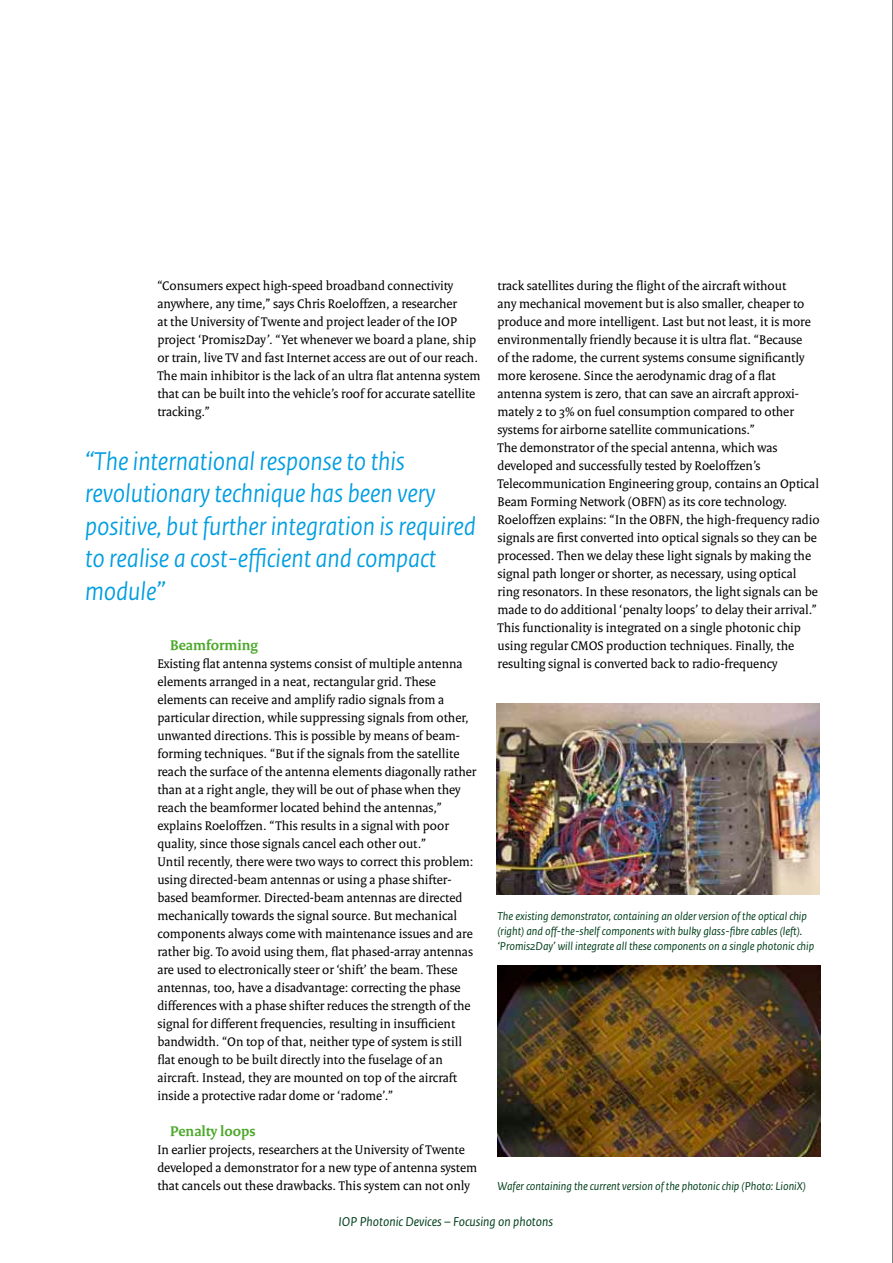
<style>
.page{position:relative;width:893px;height:1263px;background:#fff}
.page>*{position:absolute;margin:0;border:0;box-sizing:border-box;transform-origin:0 0}
.t1{font:italic 27px/32.4px "Rijksoverheid Sans Heading";color:#009de0}
.t2{font:700 15px "Rijksoverheid Serif";color:#4ba829}
.t3{font:13.5px/18px "Rijksoverheid Serif";color:#000}
.t4{font:italic 13.5px "Rijksoverheid Sans Text";color:#003f1b}
.t5{font:italic 12px/15px "Rijksoverheid Sans Text";color:#003f1b}
</style>
<div class="page">
<img style="left:496px;top:704px;width:323px;height:191px">
<img style="left:497px;top:966px;width:324px;height:191px">
<hr style="left:892px;top:0;width:1px;height:1263px;background:#000">
<p class="t3" style="left:157px;top:276px;width:325px">“Consumers expect high-speed broadband connectivity anywhere, any time,” says Chris Roeloffzen, a researcher<br>at the University of Twente and project leader of the IOP project ‘Promis2Day’. “Yet whenever we board a plane, ship or train, live TV and fast Internet access are out of our reach.<br>The main inhibitor is the lack of an ultra flat antenna system that can be built into the vehicle’s roof for accurate satellite tracking.”</p>
<h1 class="t1" style="left:85px;top:445px;width:392px">“The international response to this revolutionary technique has been very positive, but further integration is required to realise a cost-efficient and compact module”</h1>
<p class="t2" style="left:170px;top:636px;width:89px">Beamforming</p>
<p class="t3" style="left:157px;top:654px;width:321px">Existing flat antenna systems consist of multiple antenna elements arranged in a neat, rectangular grid. These elements can receive and amplify radio signals from a particular direction, while suppressing signals from other, unwanted directions. This is possible by means of beam&shy;forming techniques. “But if the signals from the satellite reach the surface of the antenna elements diagonally rather than at a right angle, they will be out of phase when they reach the beamformer located behind the antennas,” explains Roeloffzen. “This results in a signal with poor quality, since those signals cancel each other out.”<br>Until recently, there were two ways to correct this problem: using directed-beam antennas or using a phase shifter&shy;based beamformer. Directed-beam antennas are directed mechanically towards the signal source. But mechanical components always come with maintenance issues and are rather big. To avoid using them, flat phased-array antennas are used to electronically steer or ‘shift’ the beam. These antennas, too, have a disadvantage: correcting the phase differences with a phase shifter reduces the strength of the signal for different frequencies, resulting in insufficient bandwidth. “On top of that, neither type of system is still flat enough to be built directly into the fuselage of an aircraft. Instead, they are mounted on top of the aircraft inside a protective radar dome or ‘radome’.”</p>
<p class="t2" style="left:170px;top:1122px;width:87px">Penalty loops</p>
<p class="t3" style="left:157px;top:1140px;width:321px">In earlier projects, researchers at the University of Twente developed a demonstrator for a new type of antenna system that cancels out these drawbacks. This system can not only</p>
<p class="t3" style="left:497px;top:276px;width:324px">track satellites during the flight of the aircraft without<br>any mechanical movement but is also smaller, cheaper to produce and more intelligent. Last but not least, it is more environmentally friendly because it is ultra flat. “Because<br>of the radome, the current systems consume significantly more kerosene. Since the aerodynamic drag of a flat antenna system is zero, that can save an aircraft approxi&shy;mately 2 to 3% on fuel consumption compared to other systems for airborne satellite communications.”<br>The demonstrator of the special antenna, which was developed and successfully tested by Roeloffzen’s Telecommunication Engineering group, contains an Optical Beam Forming Network (OBFN) as its core technology.<br>Roeloffzen explains: “In the OBFN, the high-frequency radio signals are first converted into optical signals so they can be processed. Then we delay these light signals by making the signal path longer or shorter, as necessary, using optical ring resonators. In these resonators, the light signals can be made to do additional ‘penalty loops’ to delay their arrival.” This functionality is integrated on a single photonic chip using regular CMOS production techniques. Finally, the resulting signal is converted back to radio-frequency</p>
<p class="t5" style="left:497px;top:909px;width:318px">The existing demonstrator, containing an older version of the optical chip (right) and off-the-shelf components with bulky glass-fibre cables (left). ‘Promis2Day’ will integrate all these components on a single photonic chip</p>
<p class="t5" style="left:497px;top:1179px;width:310px">Wafer containing the current version of the photonic chip (Photo: LioniX)</p>
<p class="t4" style="left:339px;top:1214px;width:216px">IOP Photonic Devices – Focusing on photons</p>
</div>
